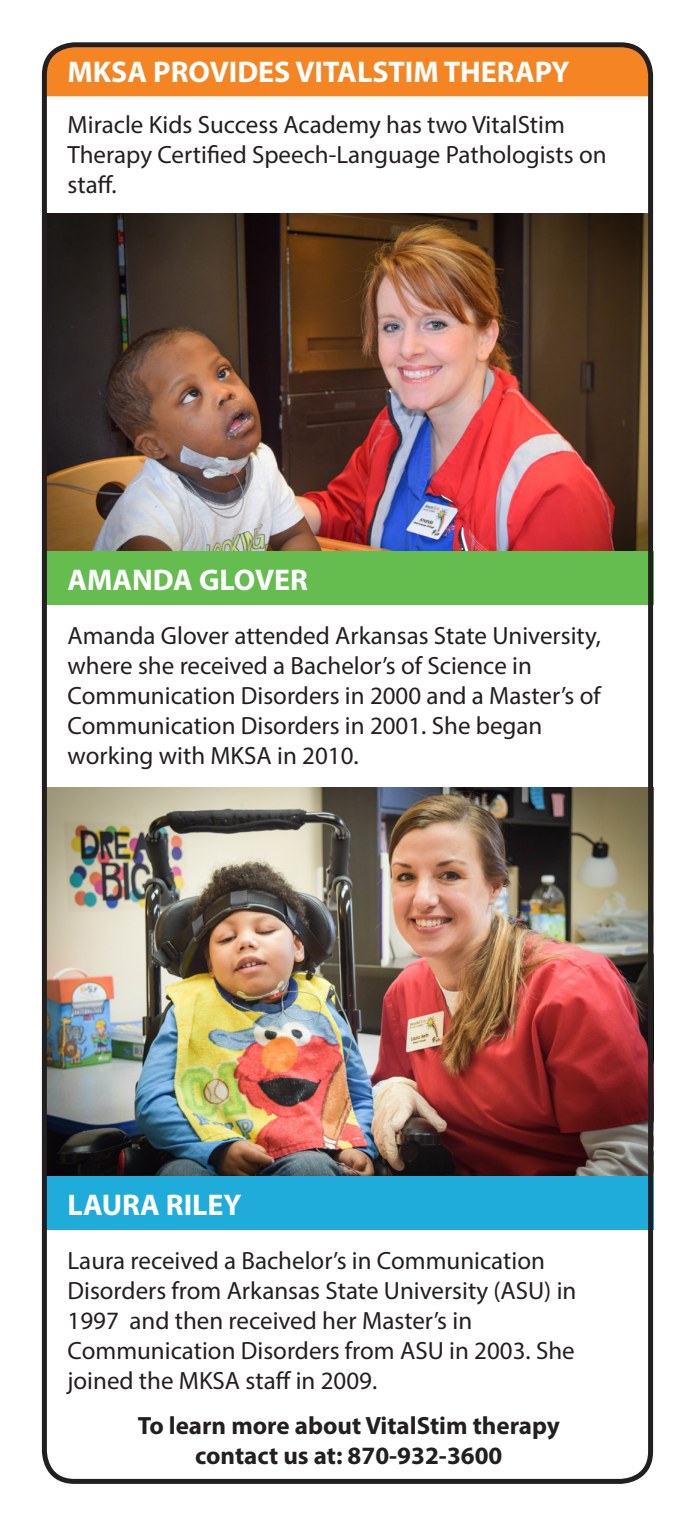
<style>
.page{position:relative;width:695px;height:1530px;background:#fff}
.page>*{position:absolute;margin:0;border:0;box-sizing:border-box;transform-origin:0 0}
.t1{font:700 30px "Myriad Pro";color:#fff}
.t2{font:25px/30px "Myriad Pro";color:#231f20}
.t3{font:700 25px "Myriad Pro";color:#231f20}
</style>
<div class="page">
<img style="left:48px;top:788px;width:599px;height:388px">
<img style="left:48px;top:213px;width:599px;height:338px">
<div style="left:48px;top:48px;width:599px;height:48px;background:#f48522"></div>
<div style="left:42px;top:1176px;width:611px;height:54px;background:#1facdb"></div>
<div style="left:42px;top:551px;width:611px;height:54px;background:#65bd50"></div>
<div style="left:42px;top:42px;width:611px;height:1442px;border:5px solid #231f20;border-radius:30px"></div>
<p class="t1" style="left:68px;top:52px;width:503px">MKSA PROVIDES VITALSTIM THERAPY</p>
<p class="t2" style="left:68px;top:109px;width:499px">Miracle Kids Success Academy has two VitalStim</p>
<p class="t2" style="left:68px;top:139px;width:540px">Therapy Certified Speech-Language Pathologists on staff.</p>
<p class="t1" style="left:68px;top:560px;width:242px">AMANDA GLOVER</p>
<p class="t2" style="left:68px;top:621px;width:535px">Amanda Glover attended Arkansas State University, where she received a Bachelor’s of Science in</p>
<p class="t2" style="left:68px;top:681px;width:535px">Communication Disorders in 2000 and a Master’s of<br>Communication Disorders in 2001. She began</p>
<p class="t2" style="left:68px;top:741px;width:293px">working with MKSA in 2010.</p>
<p class="t1" style="left:68px;top:1185px;width:176px">LAURA RILEY</p>
<p class="t2" style="left:68px;top:1245px;width:479px">Laura received a Bachelor’s in Communication</p>
<p class="t2" style="left:68px;top:1275px;width:510px">Disorders from Arkansas State University (ASU) in<br>1997 and then received her Master’s in</p>
<p class="t2" style="left:68px;top:1335px;width:509px">Communication Disorders from ASU in 2003. She joined the MKSA staff in 2009.</p>
<p class="t3" style="left:138px;top:1409px;width:424px">To learn more about VitalStim therapy</p>
<p class="t3" style="left:195px;top:1439px;width:309px">contact us at: 870-932-3600</p>
</div>
